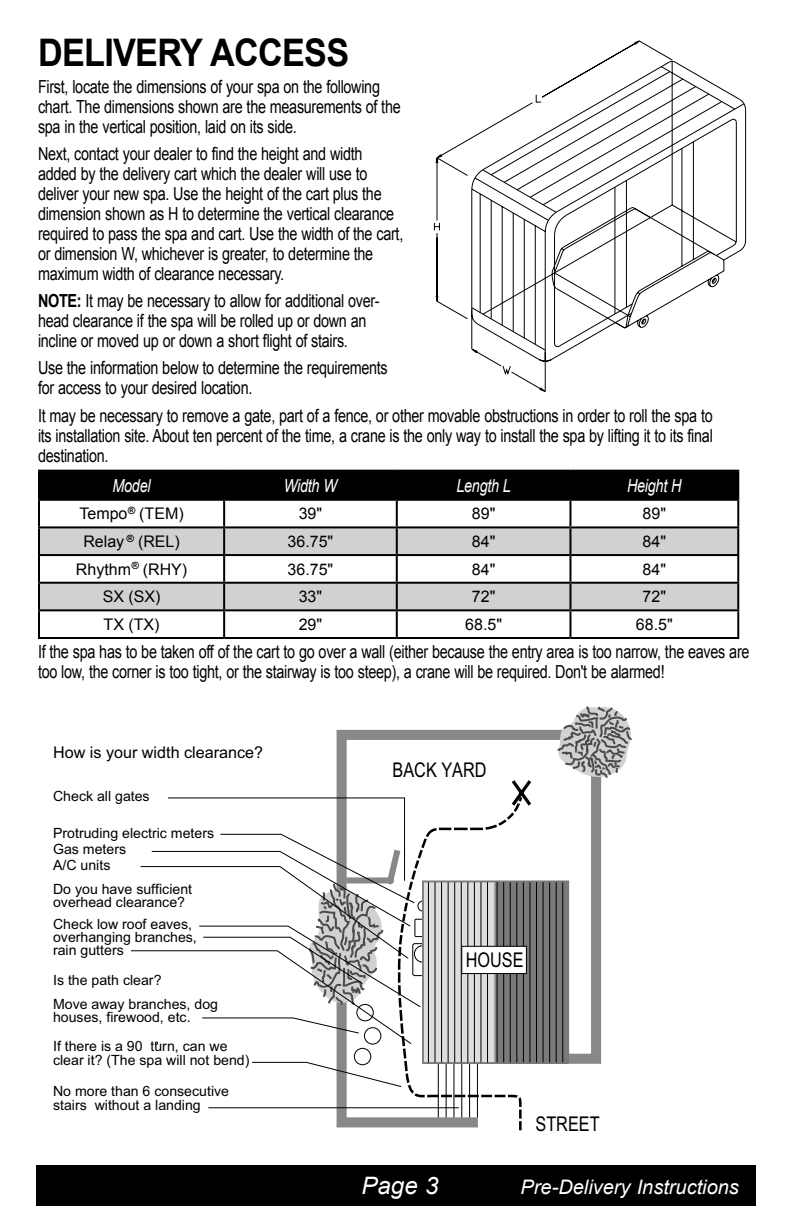
<style>
.page{position:relative;width:792px;height:1224px;background:#fff}
.page>*{position:absolute;margin:0;border:0;box-sizing:border-box;transform-origin:0 0}
.t1{font:700 38px "Arial";letter-spacing:-.02em;color:#000;scale:.9 1}
.t2{font:italic 24px "Arial";color:#fff}
.t3{font:20.4px "Arial";color:#000;scale:.8 1}
.t4{font:italic 20px "Arial";color:#fff}
.t5{font:18px/20px "Arial";letter-spacing:-.02em;color:#000;scale:.8 1}
.t6{font:italic 18px "Arial";letter-spacing:-.02em;color:#fff;scale:.8 1}
.t7{font:16.2px "Arial";color:#000}
.t8{font:16px "Arial";color:#000}
.t9{font:14.2px/23.8px "Arial";color:#000}
.s1{font-weight:700}
</style>
<div class="page">
<div style="left:36px;top:1165px;width:720px;height:41px;background:#000"></div>
<div style="left:40px;top:472px;width:697px;height:27px;background:#000"></div>
<div style="left:40px;top:528px;width:697px;height:81px;background:#d0d1d2"></div>
<svg style="left:40px;top:556px;width:697px;height:26px"></svg>
<svg style="left:40px;top:611px;width:697px;height:26px"></svg>
<hr style="left:38px;top:470px;width:186px;height:2px;background:#000">
<hr style="left:38px;top:472px;width:2px;height:27px;background:#000">
<hr style="left:224px;top:470px;width:173px;height:2px;background:#000">
<hr style="left:223px;top:472px;width:2px;height:27px;background:#000">
<hr style="left:397px;top:470px;width:173px;height:2px;background:#000">
<hr style="left:396px;top:472px;width:2px;height:27px;background:#000">
<hr style="left:570px;top:470px;width:169px;height:2px;background:#000">
<hr style="left:569px;top:472px;width:2px;height:27px;background:#000">
<hr style="left:737px;top:472px;width:2px;height:27px;background:#000">
<hr style="left:38px;top:499px;width:186px;height:2px;background:#000">
<hr style="left:38px;top:501px;width:2px;height:25px;background:#000">
<hr style="left:224px;top:499px;width:173px;height:2px;background:#000">
<hr style="left:223px;top:501px;width:2px;height:25px;background:#000">
<hr style="left:397px;top:499px;width:173px;height:2px;background:#000">
<hr style="left:396px;top:501px;width:2px;height:25px;background:#000">
<hr style="left:570px;top:499px;width:169px;height:2px;background:#000">
<hr style="left:569px;top:501px;width:2px;height:25px;background:#000">
<hr style="left:737px;top:501px;width:2px;height:25px;background:#000">
<hr style="left:38px;top:526px;width:186px;height:2px;background:#000">
<hr style="left:38px;top:528px;width:2px;height:26px;background:#000">
<hr style="left:224px;top:526px;width:173px;height:2px;background:#000">
<hr style="left:223px;top:528px;width:2px;height:26px;background:#000">
<hr style="left:397px;top:526px;width:173px;height:2px;background:#000">
<hr style="left:396px;top:528px;width:2px;height:26px;background:#000">
<hr style="left:570px;top:526px;width:169px;height:2px;background:#000">
<hr style="left:569px;top:528px;width:2px;height:26px;background:#000">
<hr style="left:737px;top:528px;width:2px;height:26px;background:#000">
<hr style="left:38px;top:554px;width:186px;height:2px;background:#000">
<hr style="left:38px;top:556px;width:2px;height:26px;background:#000">
<hr style="left:224px;top:554px;width:173px;height:2px;background:#000">
<hr style="left:223px;top:556px;width:2px;height:26px;background:#000">
<hr style="left:397px;top:554px;width:173px;height:2px;background:#000">
<hr style="left:396px;top:556px;width:2px;height:26px;background:#000">
<hr style="left:570px;top:554px;width:169px;height:2px;background:#000">
<hr style="left:569px;top:556px;width:2px;height:26px;background:#000">
<hr style="left:737px;top:556px;width:2px;height:26px;background:#000">
<hr style="left:38px;top:582px;width:186px;height:2px;background:#000">
<hr style="left:38px;top:584px;width:2px;height:25px;background:#000">
<hr style="left:224px;top:582px;width:173px;height:2px;background:#000">
<hr style="left:223px;top:584px;width:2px;height:25px;background:#000">
<hr style="left:397px;top:582px;width:173px;height:2px;background:#000">
<hr style="left:396px;top:584px;width:2px;height:25px;background:#000">
<hr style="left:570px;top:582px;width:169px;height:2px;background:#000">
<hr style="left:569px;top:584px;width:2px;height:25px;background:#000">
<hr style="left:737px;top:584px;width:2px;height:25px;background:#000">
<hr style="left:38px;top:609px;width:186px;height:2px;background:#000">
<hr style="left:38px;top:611px;width:2px;height:26px;background:#000">
<hr style="left:224px;top:609px;width:173px;height:2px;background:#000">
<hr style="left:223px;top:611px;width:2px;height:26px;background:#000">
<hr style="left:397px;top:609px;width:173px;height:2px;background:#000">
<hr style="left:396px;top:611px;width:2px;height:26px;background:#000">
<hr style="left:570px;top:609px;width:169px;height:2px;background:#000">
<hr style="left:569px;top:611px;width:2px;height:26px;background:#000">
<hr style="left:737px;top:611px;width:2px;height:26px;background:#000">
<hr style="left:38px;top:637px;width:186px;height:2px;background:#000">
<hr style="left:224px;top:637px;width:173px;height:2px;background:#000">
<hr style="left:397px;top:637px;width:173px;height:2px;background:#000">
<hr style="left:570px;top:637px;width:169px;height:2px;background:#000">
<svg style="left:434px;top:40px;width:312px;height:352px"></svg>
<svg style="left:332px;top:729px;width:270px;height:402px"></svg>
<svg style="left:527px;top:884px;width:39px;height:177px;background:#727375"></svg>
<hr style="left:530px;top:881px;width:1px;height:182px;background:#000">
<hr style="left:536px;top:881px;width:1px;height:182px;background:#000">
<hr style="left:543px;top:881px;width:1px;height:182px;background:#000">
<hr style="left:549px;top:881px;width:1px;height:182px;background:#000">
<hr style="left:556px;top:881px;width:1px;height:182px;background:#000">
<hr style="left:562px;top:881px;width:1px;height:182px;background:#000">
<div style="left:422px;top:881px;width:147px;height:183px;border:2px solid #797a7c"></div>
<svg style="left:556px;top:706px;width:76px;height:74px"></svg>
<svg style="left:394px;top:798px;width:133px;height:324px"></svg>
<svg style="left:509px;top:777px;width:25px;height:32px"></svg>
<svg style="left:131px;top:797px;width:328px;height:311px"></svg>
<div style="left:461px;top:946px;width:66px;height:28px;background:#fff;border:1px solid #000"></div>
<h1 class="t1" style="left:38px;top:27px;width:347px">DELIVERY ACCESS</h1>
<p class="t5" style="left:38px;top:77px;width:455px">First, locate the dimensions of your spa on the following chart. The dimensions shown are the measurements of the spa in the vertical position, laid on its side.</p>
<p class="t5" style="left:38px;top:144px;width:458px">Next, contact your dealer to find the height and width added by the delivery cart which the dealer will use to deliver your new spa. Use the height of the cart plus the dimension shown as H to determine the vertical clearance required to pass the spa and cart. Use the width of the cart, or dimension W, whichever is greater, to determine the maximum width of clearance necessary.</p>
<p class="t5" style="left:38px;top:291px;width:429px"><span class="s1">NOTE:</span> It may be necessary to allow for additional over&shy;head clearance if the spa will be rolled up or down an incline or moved up or down a short flight of stairs.</p>
<p class="t5" style="left:38px;top:358px;width:439px">Use the information below to determine the requirements for access to your desired location.</p>
<p class="t5" style="left:38px;top:406px;width:845px;text-align:justify">It may be necessary to remove a gate, part of a fence, or other movable obstructions in order to roll the spa to its installation site. About ten percent of the time, a crane is the only way to install the spa by lifting it to its final destination.</p>
<p class="t6" style="left:113px;top:474px;width:49px">Model</p>
<p class="t6" style="left:284px;top:474px;width:68px">Width W</p>
<p class="t6" style="left:457px;top:474px;width:70px">Length L</p>
<p class="t6" style="left:627px;top:474px;width:70px">Height H</p>
<p class="t8" style="left:79px;top:503px;width:106px">Tempo<sup>®</sup> (TEM)</p>
<p class="t8" style="left:299px;top:503px;width:25px">39"</p>
<p class="t8" style="left:472px;top:503px;width:25px">89"</p>
<p class="t8" style="left:643px;top:503px;width:25px">89"</p>
<p class="t8" style="left:83px;top:531px;width:98px">Relay <sup>®</sup> (REL)</p>
<p class="t8" style="left:288px;top:531px;width:47px">36.75"</p>
<p class="t8" style="left:472px;top:531px;width:25px">84"</p>
<p class="t8" style="left:643px;top:531px;width:25px">84"</p>
<p class="t8" style="left:76px;top:559px;width:113px">Rhythm<sup>®</sup> (RHY)</p>
<p class="t8" style="left:288px;top:559px;width:47px">36.75"</p>
<p class="t8" style="left:472px;top:559px;width:25px">84"</p>
<p class="t8" style="left:643px;top:559px;width:25px">84"</p>
<p class="t8" style="left:103px;top:586px;width:59px">SX (SX)</p>
<p class="t8" style="left:299px;top:586px;width:25px">33"</p>
<p class="t8" style="left:472px;top:586px;width:25px">72"</p>
<p class="t8" style="left:643px;top:586px;width:25px">72"</p>
<p class="t8" style="left:104px;top:614px;width:57px">TX (TX)</p>
<p class="t8" style="left:299px;top:614px;width:25px">29"</p>
<p class="t8" style="left:465px;top:614px;width:38px">68.5"</p>
<p class="t8" style="left:636px;top:614px;width:38px">68.5"</p>
<p class="t5" style="left:38px;top:642px;width:891px">If the spa has to be taken off of the cart to go over a wall (either because the entry area is too narrow, the eaves are too low, the corner is too tight, or the stairway is too steep), a crane will be required. Don't be alarmed!</p>
<p class="t7" style="left:53px;top:741px;width:212px">How is your width clearance?</p>
<p class="t9" style="left:53px;top:784px;width:98px">Check all gates</p>
<p class="t9" style="left:53px;top:821px;width:163px">Protruding electric meters</p>
<p class="t9" style="left:53px;top:854px;width:141px">A/C units<br>Do you have sufficient</p>
<p class="t9" style="left:53px;top:892px;width:141px;line-height:21.4px">overhead clearance?<br>Check low roof eaves,</p>
<p class="t9" style="left:53px;top:931px;width:145px;line-height:12.4px">overhanging branches, rain gutters</p>
<p class="t9" style="left:53px;top:968px;width:167px">Is the path clear?<br>Move away branches, dog</p>
<p class="t9" style="left:53px;top:1004px;width:176px;line-height:28px">houses, firewood, etc.<br>If there is a 90 turn, can we</p>
<p class="t9" style="left:53px;top:1044px;width:198px;line-height:30.8px">clear it? (The spa will not bend)<br>No more than 6 consecutive</p>
<p class="t9" style="left:53px;top:1093px;width:149px">stairs without a landing</p>
<p class="t9" style="left:53px;top:837px;width:75px">Gas meters</p>
<p class="t3" style="left:393px;top:756px;width:119px">BACK YARD</p>
<p class="t3" style="left:466px;top:947px;width:74px">HOUSE</p>
<p class="t3" style="left:535px;top:1110px;width:82px">STREET</p>
<h2 class="t2" style="left:362px;top:1170px;width:78px">Page 3</h2>
<p class="t4" style="left:521px;top:1174px;width:220px">Pre-Delivery Instructions</p>
</div>
